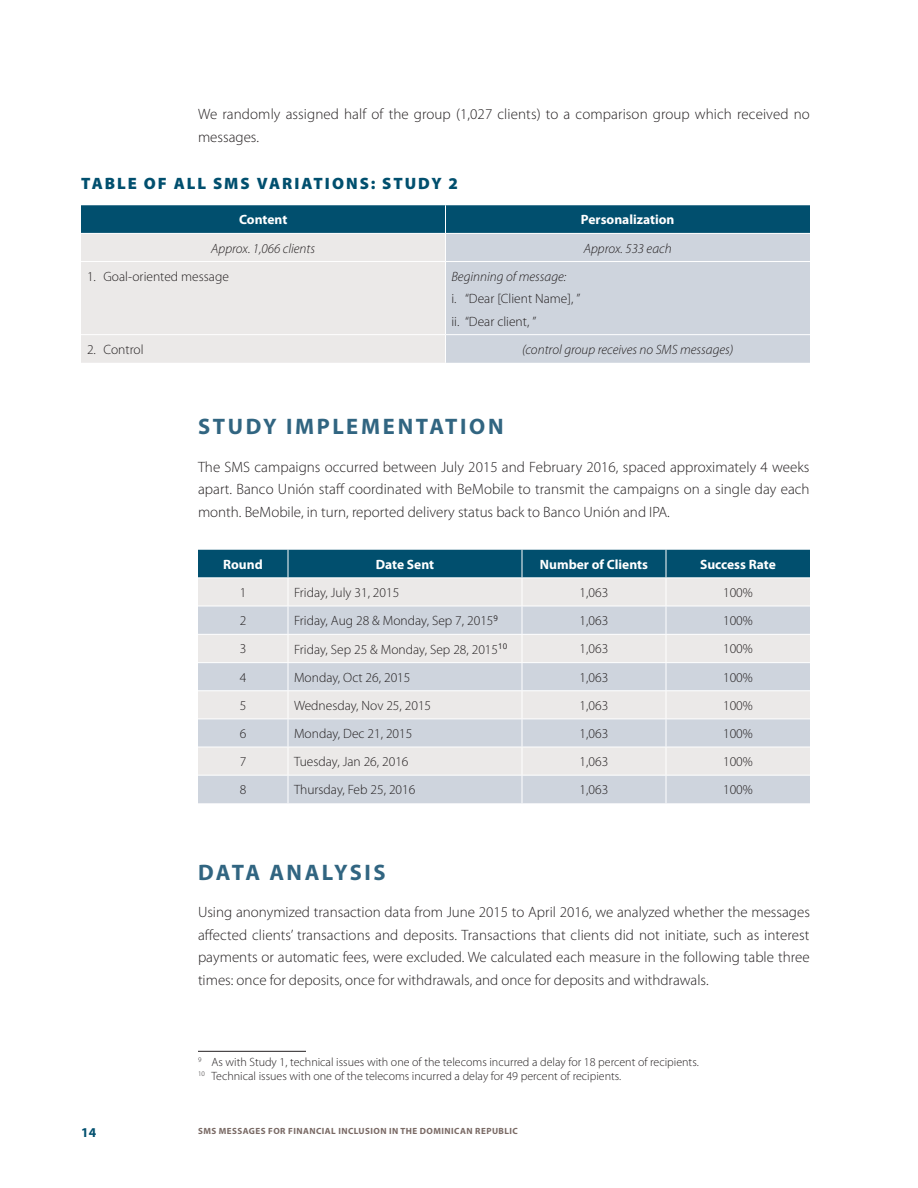
<style>
.page{position:relative;width:918px;height:1188px;background:#fff}
.page>*{position:absolute;margin:0;border:0;box-sizing:border-box;transform-origin:0 0}
.t1{font:700 22.5px "Myriad Pro";letter-spacing:.115em;color:#316581}
.t2{font:900 16.5px "Myriad Pro";letter-spacing:.115em;color:#014f6e}
.t3{font:300 15px/22.5px "Myriad Pro";color:#231f20;text-align:justify}
.t4{font:300 13.5px/22.5px "Myriad Pro";color:#231f20}
.t5{font:italic 300 13.5px "Myriad Pro";color:#231f20}
.t6{font:700 13.5px "Myriad Pro";color:#fff}
.t7{font:700 13.5px "Myriad Pro";color:#014f6e}
.t8{font:300 12px/14.2px "Myriad Pro";color:#231f20}
.t9{font:700 9px "Myriad Pro";letter-spacing:.05em;color:#796964}
</style>
<div class="page">
<svg style="left:198px;top:550px;width:612px;height:253px;background:#c6d0d6"></svg>
<div style="left:81px;top:262px;width:364px;height:101px;background:#ebe9e8"></div>
<div style="left:446px;top:262px;width:364px;height:101px;background:#ced4dd"></div>
<svg style="left:81px;top:205px;width:729px;height:56px;background:#7198a9"></svg>
<hr style="left:81px;top:334px;width:365px;height:1px;background:#fff">
<hr style="left:446px;top:334px;width:364px;height:1px;background:#fff">
<hr style="left:198px;top:1051px;width:108px;height:1px;background:#231f20">
<p class="t3" style="left:198px;top:103px;width:613px">We randomly assigned half of the group (1,027 clients) to a comparison group which received no messages.</p>
<p class="t2" style="left:81px;top:172px;width:378px">TABLE OF ALL SMS VARIATIONS: STUDY 2</p>
<p class="t6" style="left:239px;top:211px;width:50px">Content</p>
<p class="t6" style="left:581px;top:211px;width:95px">Personalization</p>
<p class="t5" style="left:211px;top:241px;width:105px">Approx. 1,066 clients</p>
<p class="t5" style="left:584px;top:241px;width:89px">Approx. 533 each</p>
<p class="t4" style="left:87px;top:265px;width:143px">1. Goal-oriented message</p>
<p class="t5" style="left:452px;top:269px;width:116px">Beginning of message:</p>
<p class="t4" style="left:452px;top:287px;width:130px">i. “Dear [Client Name], ” ii. “Dear client, ”</p>
<p class="t4" style="left:87px;top:338px;width:58px">2. Control</p>
<p class="t5" style="left:522px;top:342px;width:213px">(control group receives no SMS messages)</p>
<h1 class="t1" style="left:198px;top:412px;width:307px">STUDY IMPLEMENTATION</h1>
<p class="t3" style="left:198px;top:455px;width:613px">The SMS campaigns occurred between July 2015 and February 2016, spaced approximately 4 weeks apart. Banco Unión staff coordinated with BeMobile to transmit the campaigns on a single day each month. BeMobile, in turn, reported delivery status back to Banco Unión and IPA.</p>
<p class="t6" style="left:223px;top:556px;width:41px">Round</p>
<p class="t6" style="left:376px;top:556px;width:60px">Date Sent</p>
<p class="t6" style="left:540px;top:556px;width:110px">Number of Clients</p>
<p class="t6" style="left:700px;top:556px;width:77px">Success Rate</p>
<p class="t4" style="left:240px;top:581px;width:8px">1</p>
<p class="t4" style="left:294px;top:581px;width:107px">Friday, July 31, 2015</p>
<p class="t4" style="left:580px;top:581px;width:30px">1,063</p>
<p class="t4" style="left:723px;top:581px;width:31px">100%</p>
<p class="t4" style="left:240px;top:609px;width:8px">2</p>
<p class="t4" style="left:294px;top:609px;width:206px">Friday, Aug 28 &amp; Monday, Sep 7, 2015<sup>9</sup></p>
<p class="t4" style="left:580px;top:609px;width:30px">1,063</p>
<p class="t4" style="left:723px;top:609px;width:31px">100%</p>
<p class="t4" style="left:240px;top:638px;width:8px">3</p>
<p class="t4" style="left:294px;top:638px;width:215px">Friday, Sep 25 &amp; Monday, Sep 28, 2015<sup>10</sup></p>
<p class="t4" style="left:580px;top:638px;width:30px">1,063</p>
<p class="t4" style="left:723px;top:638px;width:31px">100%</p>
<p class="t4" style="left:240px;top:666px;width:8px">4</p>
<p class="t4" style="left:294px;top:666px;width:118px">Monday, Oct 26, 2015</p>
<p class="t4" style="left:580px;top:666px;width:30px">1,063</p>
<p class="t4" style="left:723px;top:666px;width:31px">100%</p>
<p class="t4" style="left:240px;top:694px;width:8px">5</p>
<p class="t4" style="left:294px;top:694px;width:139px">Wednesday, Nov 25, 2015</p>
<p class="t4" style="left:580px;top:694px;width:30px">1,063</p>
<p class="t4" style="left:723px;top:694px;width:31px">100%</p>
<p class="t4" style="left:240px;top:722px;width:8px">6</p>
<p class="t4" style="left:294px;top:722px;width:120px">Monday, Dec 21, 2015</p>
<p class="t4" style="left:580px;top:722px;width:30px">1,063</p>
<p class="t4" style="left:723px;top:722px;width:31px">100%</p>
<p class="t4" style="left:240px;top:750px;width:8px">7</p>
<p class="t4" style="left:294px;top:750px;width:116px">Tuesday, Jan 26, 2016</p>
<p class="t4" style="left:580px;top:750px;width:30px">1,063</p>
<p class="t4" style="left:723px;top:750px;width:31px">100%</p>
<p class="t4" style="left:240px;top:778px;width:8px">8</p>
<p class="t4" style="left:294px;top:778px;width:123px">Thursday, Feb 25, 2016</p>
<p class="t4" style="left:580px;top:778px;width:30px">1,063</p>
<p class="t4" style="left:723px;top:778px;width:31px">100%</p>
<h1 class="t1" style="left:198px;top:858px;width:189px">DATA ANALYSIS</h1>
<p class="t3" style="left:198px;top:901px;width:614px">Using anonymized transaction data from June 2015 to April 2016, we analyzed whether the messages affected clients’ transactions and deposits. Transactions that clients did not initiate, such as interest payments or automatic fees, were excluded. We calculated each measure in the following table three times: once for deposits, once for withdrawals, and once for deposits and withdrawals.</p>
<p class="t8" style="left:198px;top:1055px;width:502px"><sup>9</sup> As with Study 1, technical issues with one of the telecoms incurred a delay for 18 percent of recipients.<br><sup>10</sup> Technical issues with one of the telecoms incurred a delay for 49 percent of recipients.</p>
<p class="t7" style="left:81px;top:1124px;width:17px">14</p>
<p class="t9" style="left:198px;top:1125px;width:321px">SMS MESSAGES FOR FINANCIAL INCLUSION IN THE DOMINICAN REPUBLIC</p>
</div>
